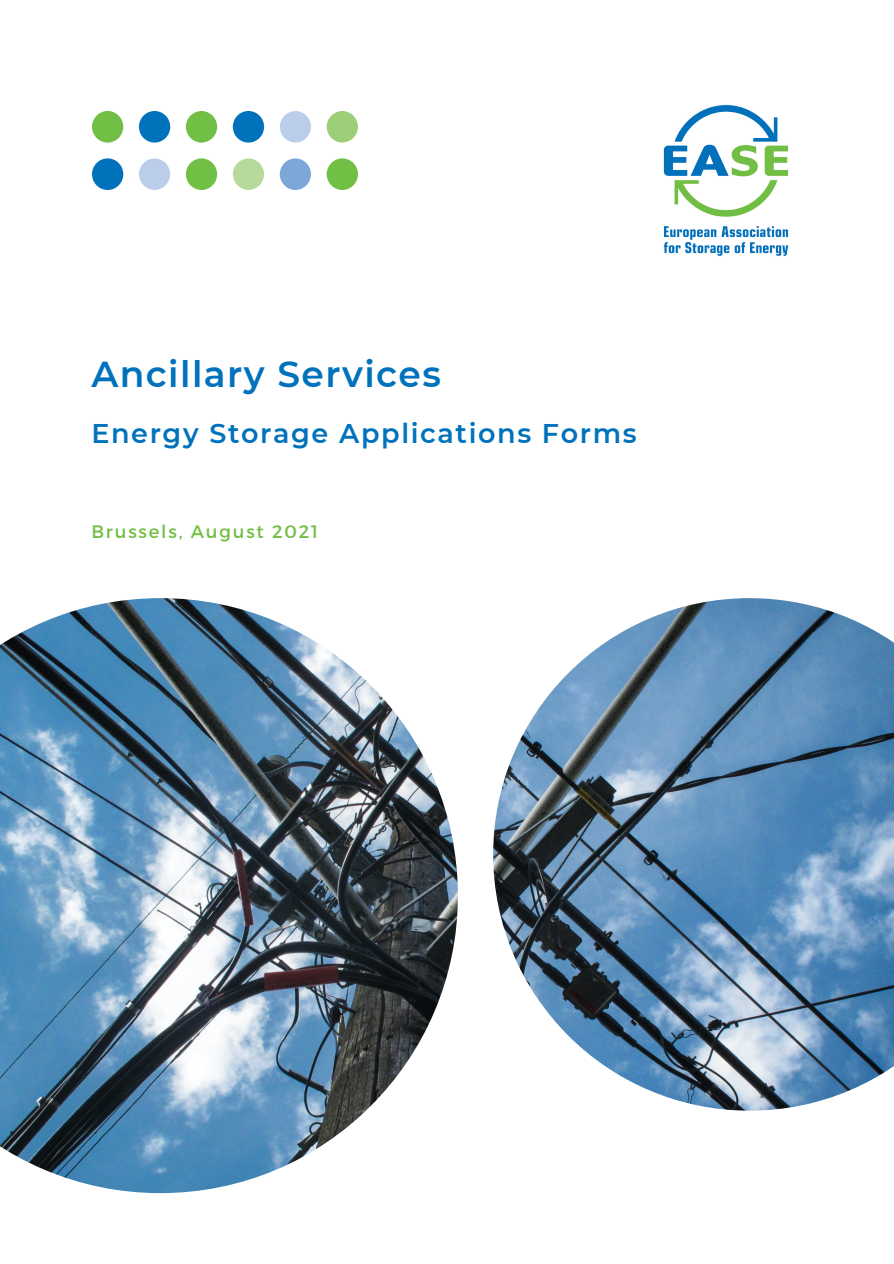
<style>
.page{position:relative;width:894px;height:1264px;background:#fff}
.page>*{position:absolute;margin:0;border:0;box-sizing:border-box;transform-origin:0 0}
.t1{font:600 36px "Montserrat";letter-spacing:.04em;color:#0072bc}
.t2{font:600 27px "Montserrat";letter-spacing:.06em;color:#0072bc}
.t3{font:18px "Montserrat";letter-spacing:.1em;color:#72bf44}
</style>
<div class="page">
<img style="left:663px;top:104px;width:126px;height:153px">
<img style="left:0;top:598px;width:458px;height:595px">
<img style="left:493px;top:598px;width:400px;height:512px">
<img style="left:92px;top:112px;width:265px;height:78px">
<h1 class="t1" style="left:91px;top:352px;width:351px">Ancillary Services</h1>
<p class="t2" style="left:91px;top:416px;width:547px">Energy Storage Applications Forms</p>
<p class="t3" style="left:91px;top:519px;width:228px">Brussels, August 2021</p>
</div>
